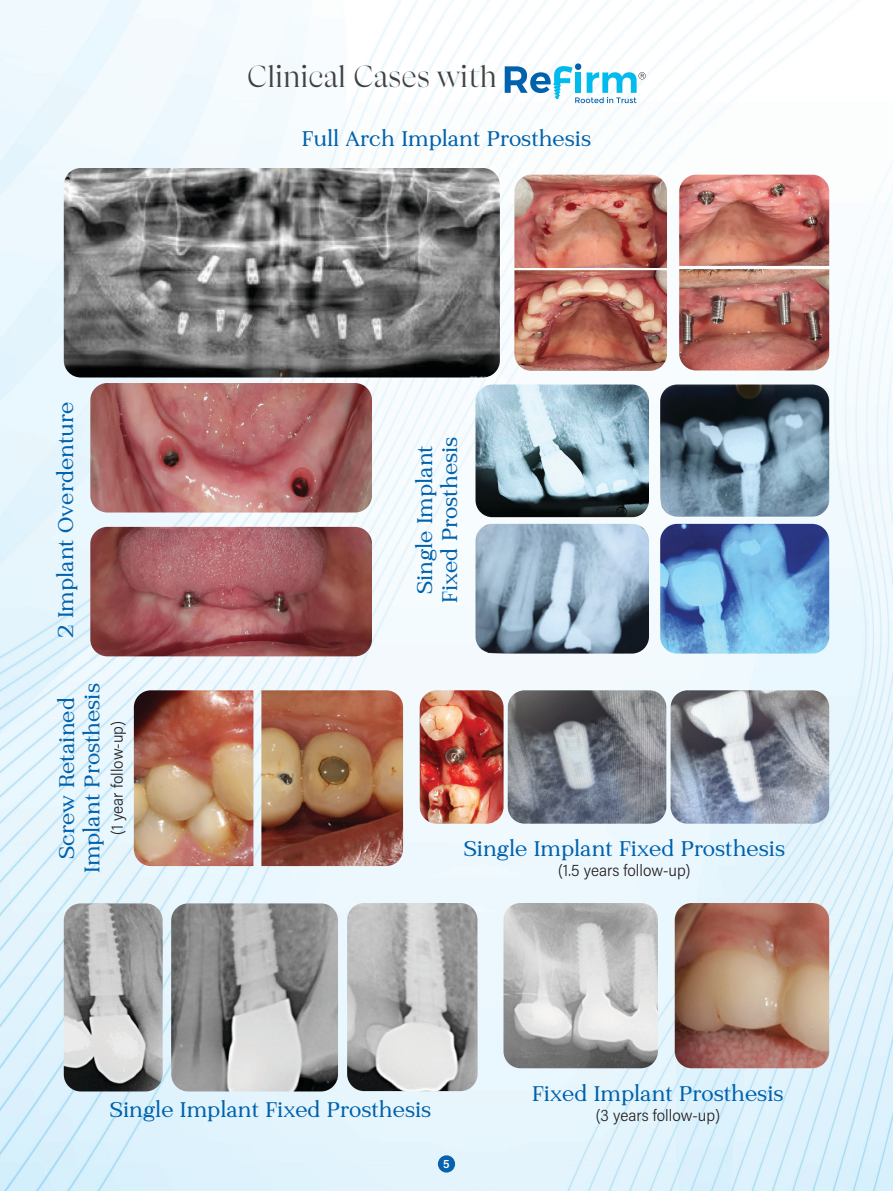
<style>
.page{position:relative;width:893px;height:1191px;background:#fff}
.page>*{position:absolute;margin:0;border:0;box-sizing:border-box;transform-origin:0 0}
.t1{font:30px "FONTSPRINGDEMO Apparel Display";color:#414142}
.t2{font:21px/25.2px "Airif body";color:#0061ac;text-align:center}
.t3{font:16.5px "Acumin Variable Concept";color:#231f20}
.t4{font:12px "Acumin Variable Concept";color:#fff}
</style>
<div class="page">
<img style="left:0;top:0;width:893px;height:1191px">
<div style="left:438px;top:1155px;width:17px;height:17px;background:#0662ad;border-radius:50%"></div>
<svg style="left:505px;top:63px;width:141px;height:40px"></svg>
<img style="left:64px;top:168px;width:436px;height:209px">
<img style="left:514px;top:175px;width:153px;height:196px">
<img style="left:679px;top:175px;width:150px;height:195px">
<img style="left:90px;top:383px;width:282px;height:129px">
<img style="left:90px;top:527px;width:282px;height:129px">
<img style="left:475px;top:384px;width:174px;height:133px">
<img style="left:660px;top:384px;width:169px;height:132px">
<img style="left:475px;top:524px;width:174px;height:129px">
<img style="left:660px;top:524px;width:169px;height:129px">
<img style="left:134px;top:690px;width:269px;height:176px">
<img style="left:64px;top:903px;width:99px;height:188px">
<img style="left:171px;top:903px;width:167px;height:188px">
<img style="left:347px;top:903px;width:130px;height:188px">
<img style="left:503px;top:903px;width:155px;height:165px">
<img style="left:675px;top:903px;width:154px;height:165px">
<img style="left:508px;top:690px;width:158px;height:133px">
<img style="left:420px;top:690px;width:84px;height:133px">
<img style="left:671px;top:690px;width:158px;height:133px">
<p class="t1" style="left:247px;top:64px;width:251px">Clinical Cases with</p>
<p class="t2" style="left:53px;top:637px;width:237px;rotate:-90deg">2 Implant Overdenture</p>
<p class="t2" style="left:54px;top:873px;width:191px;rotate:-90deg">Screw Retained<br>Implant Prosthesis</p>
<p class="t3" style="left:106px;top:835px;width:115px;rotate:-90deg">(1 year follow-up)</p>
<p class="t2" style="left:302px;top:126px;width:291px">Full Arch Implant Prosthesis</p>
<p class="t2" style="left:412px;top:602px;width:167px;rotate:-90deg">Single Implant<br>Fixed Prosthesis</p>
<p class="t2" style="left:464px;top:836px;width:323px">Single Implant Fixed Prosthesis</p>
<p class="t3" style="left:558px;top:859px;width:134px">(1.5 years follow-up)</p>
<p class="t2" style="left:110px;top:1096px;width:323px">Single Implant Fixed Prosthesis</p>
<p class="t4" style="left:443px;top:1156px;width:8px">5</p>
<p class="t2" style="left:532px;top:1081px;width:253px">Fixed Implant Prosthesis</p>
<p class="t3" style="left:596px;top:1104px;width:126px">(3 years follow-up)</p>
</div>
